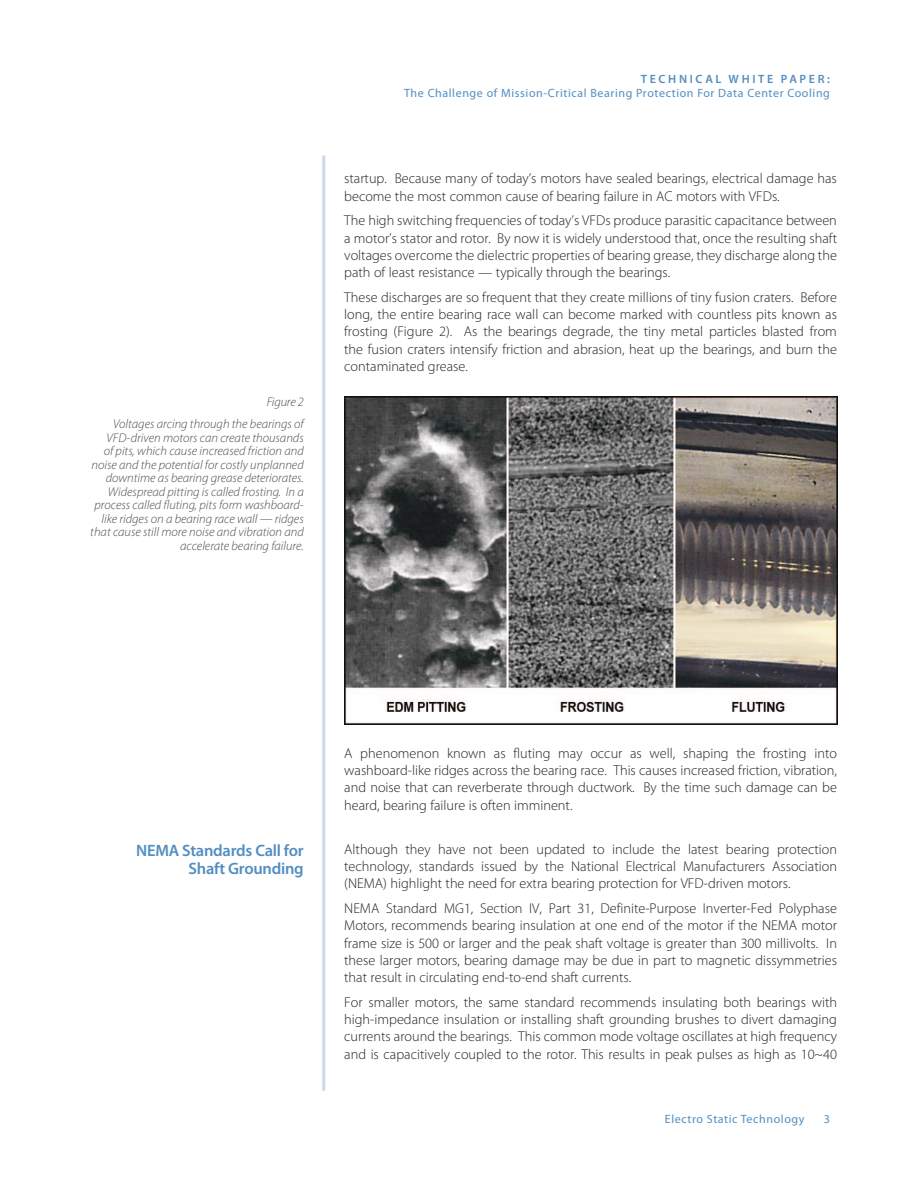
<style>
.page{position:relative;width:918px;height:1188px;background:#fff}
.page>*{position:absolute;margin:0;border:0;box-sizing:border-box;transform-origin:0 0}
.t1{font:600 16.5px/18px "Myriad Pro";letter-spacing:-.015em;color:#528ec2;text-align:right}
.t2{font:300 14.25px/17.2px "Myriad Pro";color:#241f1f;text-align:justify}
.t3{font:italic 300 12.75px/13.5px "Myriad Pro";color:#4e4b4c;text-align:right}
.t4{font:12px "Myriad Pro";letter-spacing:.05em;color:#528ec2}
.t5{font:600 12px "Myriad Pro";letter-spacing:.22em;color:#528ec2}
</style>
<div class="page">
<hr style="left:322px;top:156px;width:3px;height:935px;background:#cbd9ec">
<img style="left:344px;top:396px;width:493px;height:329px">
<p class="t3" style="left:113px;top:391px;width:192px;line-height:22.2px">Figure 2<br>Voltages arcing through the bearings of</p>
<p class="t3" style="left:90px;top:431px;width:215px">VFD-driven motors can create thousands<br>of pits, which cause increased friction and noise and the potential for costly unplanned downtime as bearing grease deteriorates.<br>Widespread pitting is called frosting. In a process called fluting, pits form washboard&shy;like ridges on a bearing race wall — ridges that cause still more noise and vibration and accelerate bearing failure.</p>
<p class="t5" style="left:641px;top:72px;width:191px">TECHNICAL WHITE PAPER:</p>
<p class="t4" style="left:404px;top:85px;width:427px">The Challenge of Mission-Critical Bearing Protection For Data Center Cooling</p>
<p class="t2" style="left:344px;top:170px;width:494px">startup. Because many of today’s motors have sealed bearings, electrical damage has become the most common cause of bearing failure in AC motors with VFDs.</p>
<p class="t2" style="left:344px;top:212px;width:494px">The high switching frequencies of today’s VFDs produce parasitic capacitance between a motor’s stator and rotor. By now it is widely understood that, once the resulting shaft voltages overcome the dielectric properties of bearing grease, they discharge along the path of least resistance — typically through the bearings.</p>
<p class="t2" style="left:344px;top:288px;width:494px">These discharges are so frequent that they create millions of tiny fusion craters. Before long, the entire bearing race wall can become marked with countless pits known as frosting (Figure 2). As the bearings degrade, the tiny metal particles blasted from the fusion craters intensify friction and abrasion, heat up the bearings, and burn the contaminated grease.</p>
<p class="t1" style="left:136px;top:841px;width:169px">NEMA Standards Call for<br>Shaft Grounding</p>
<p class="t2" style="left:344px;top:744px;width:494px">A phenomenon known as fluting may occur as well, shaping the frosting into washboard-like ridges across the bearing race. This causes increased friction, vibration, and noise that can reverberate through ductwork. By the time such damage can be heard, bearing failure is often imminent.</p>
<p class="t2" style="left:344px;top:840px;width:494px">Although they have not been updated to include the latest bearing protection technology, standards issued by the National Electrical Manufacturers Association (NEMA) highlight the need for extra bearing protection for VFD-driven motors.</p>
<p class="t2" style="left:344px;top:900px;width:494px">NEMA Standard MG1, Section IV, Part 31, Definite-Purpose Inverter-Fed Polyphase Motors, recommends bearing insulation at one end of the motor if the NEMA motor frame size is 500 or larger and the peak shaft voltage is greater than 300 millivolts. In these larger motors, bearing damage may be due in part to magnetic dissymmetries that result in circulating end-to-end shaft currents.</p>
<p class="t2" style="left:344px;top:993px;width:494px">For smaller motors, the same standard recommends insulating both bearings with high-impedance insulation or installing shaft grounding brushes to divert damaging currents around the bearings. This common mode voltage oscillates at high frequency and is capacitively coupled to the rotor. This results in peak pulses as high as 10~40</p>
<p class="t4" style="left:665px;top:1112px;width:141px">Electro Static Technology</p>
<p class="t4" style="left:824px;top:1112px;width:8px">3</p>
</div>
